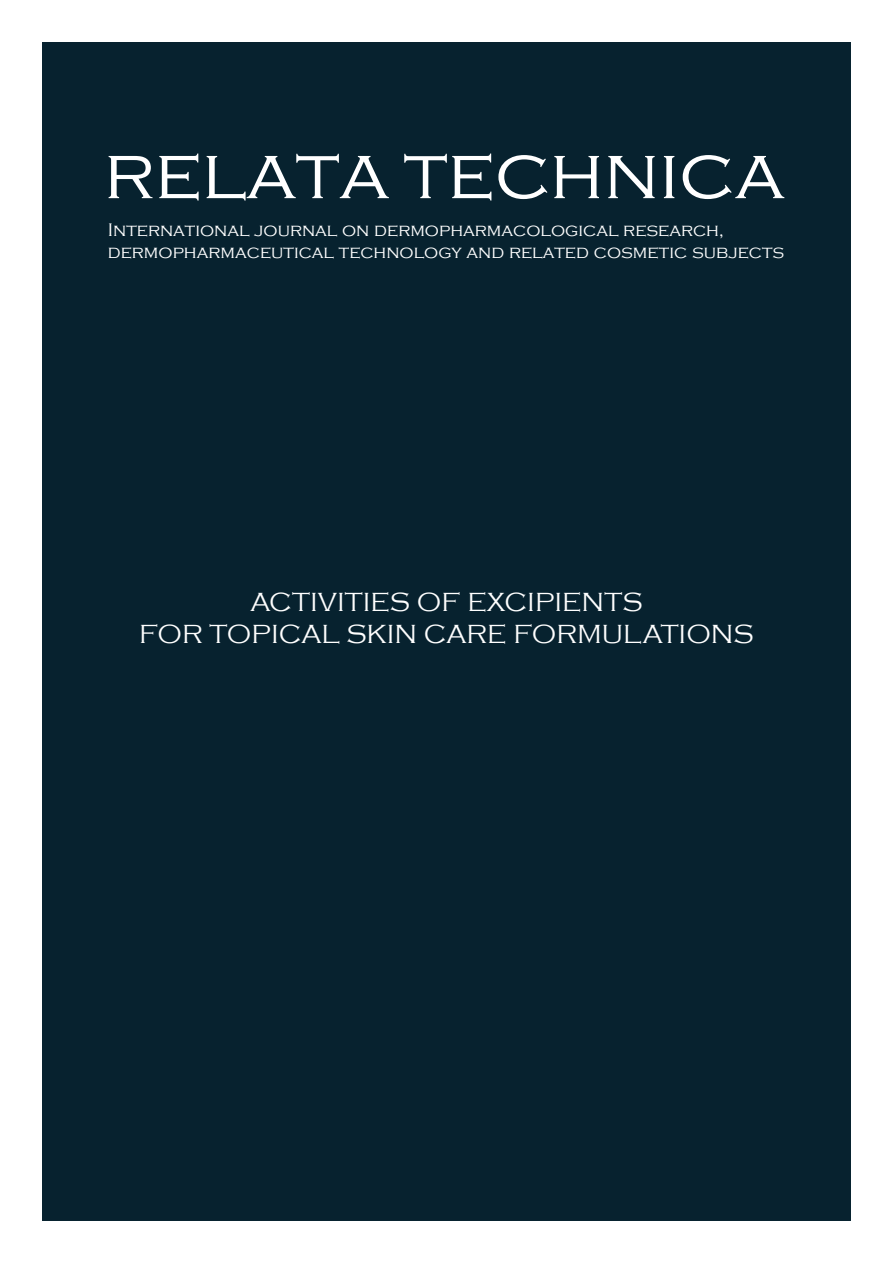
<style>
.page{position:relative;width:893px;height:1263px;background:#fff}
.page>*{position:absolute;margin:0;border:0;box-sizing:border-box;transform-origin:0 0}
.t1{font:300 77.1px "Copperplate Gothic";color:#fff}
.t2{font:300 27px/32.4px "Copperplate Gothic";color:#fff;text-align:center}
.t3{font:300 18.75px/22px "Copperplate Gothic";color:#fff}
</style>
<div class="page">
<div style="left:0;top:0;width:893px;height:1263px;background:#07222f;border:42px solid #fff"></div>
<h1 class="t1" style="left:104px;top:131px;width:682px">relata technica</h1>
<p class="t3" style="left:108px;top:219px;width:678px">International journal on dermopharmacological research, dermopharmaceutical technology and related cosmetic subjects</p>
<h2 class="t2" style="left:139px;top:586px;width:616px">ACTIVITIES OF EXCIPIENTS<br>FOR TOPICAL SKIN CARE FORMULATIONS</h2>
</div>
